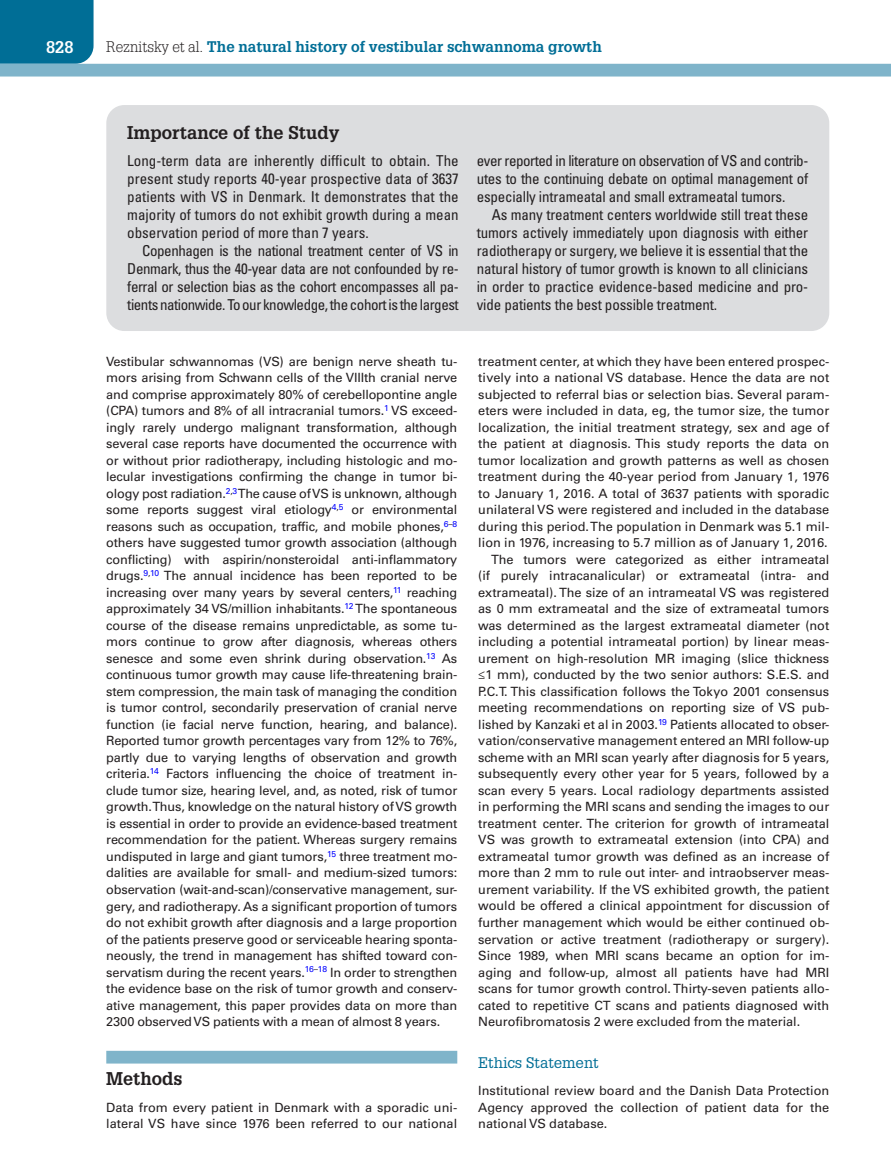
<style>
.page{position:relative;width:891px;height:1175px;background:#fff}
.page>*{position:absolute;margin:0;border:0;box-sizing:border-box;transform-origin:0 0}
.t1{font:700 18px "Glypha LT Std";color:#231f20}
.t2{font:700 16.5px "Glypha LT Std";color:#fff}
.t3{font:condensed 15px/18px "Univers LT Std";letter-spacing:-.01em;color:#231f20;text-align:justify}
.t4{font:700 15px "Glypha LT Std";color:#006e96}
.t5{font:15px "Glypha LT Std";color:#006e96}
.t6{font:12.75px/16.5px "Univers LT Std";letter-spacing:-.005em;color:#231f20;text-align:justify}
.s1{font-weight:300;color:#231f20}
</style>
<div class="page">
<div style="left:0;top:0;width:94px;height:64px;background:#006e96"></div>
<div style="left:0;top:64px;width:891px;height:12px;background:#7fb4ca"></div>
<div style="left:106px;top:1050px;width:351px;height:13px;background:#7fb4ca"></div>
<div style="left:106px;top:105px;width:723px;height:226px;background:#dcdddf;border-radius:18px"></div>
<p class="t2" style="left:46px;top:37px;width:29px">828</p>
<p class="t4" style="left:106px;top:37px;width:497px"><span class="s1">Reznitsky et al.</span> The natural history of vestibular schwannoma growth</p>
<h1 class="t1" style="left:127px;top:121px;width:214px">Importance of the Study</h1>
<p class="t3" style="left:127px;top:151px;width:333px">Long-term data are inherently difficult to obtain. The present study reports 40-year prospective data of 3637 patients with VS in Denmark. It demonstrates that the majority of tumors do not exhibit growth during a mean observation period of more than 7 years.</p>
<p class="t3" style="left:127px;top:241px;width:333px;text-indent:15px">Copenhagen is the national treatment center of VS in Denmark, thus the 40-year data are not confounded by re&shy;ferral or selection bias as the cohort encompasses all pa&shy;tients nationwide. To our knowledge, the cohort is the largest</p>
<p class="t6" style="left:106px;top:353px;width:353px">Vestibular schwannomas (VS) are benign nerve sheath tu&shy;mors arising from Schwann cells of the VIIIth cranial nerve and comprise approximately 80% of cerebellopontine angle (CPA) tumors and 8% of all intracranial tumors.<sup>1</sup> VS exceed&shy;ingly rarely undergo malignant transformation, although several case reports have documented the occurrence with or without prior radiotherapy, including histologic and mo&shy;lecular investigations confirming the change in tumor bi&shy;ology post radiation.<sup>2</sup><sup>,</sup><sup>3</sup> The cause of VS is unknown, although some reports suggest viral etiology<sup>4</sup><sup>,</sup><sup>5</sup> or environmental reasons such as occupation, traffic, and mobile phones,<sup>6</sup><sup>–</sup><sup>8 </sup>others have suggested tumor growth association (although conflicting) with aspirin/nonsteroidal anti-inflammatory drugs.<sup>9</sup><sup>,</sup><sup>10</sup> The annual incidence has been reported to be increasing over many years by several centers,<sup>11</sup> reaching approximately 34 VS/million inhabitants.<sup>12</sup> The spontaneous course of the disease remains unpredictable, as some tu&shy;mors continue to grow after diagnosis, whereas others senesce and some even shrink during observation.<sup>13</sup> As continuous tumor growth may cause life-threatening brain&shy;stem compression, the main task of managing the condition is tumor control, secondarily preservation of cranial nerve function (ie facial nerve function, hearing, and balance).<br>Reported tumor growth percentages vary from 12% to 76%, partly due to varying lengths of observation and growth criteria.<sup>14</sup> Factors influencing the choice of treatment in&shy;clude tumor size, hearing level, and, as noted, risk of tumor growth. Thus, knowledge on the natural history of VS growth is essential in order to provide an evidence-based treatment recommendation for the patient. Whereas surgery remains undisputed in large and giant tumors,<sup>15</sup> three treatment mo&shy;dalities are available for small- and medium-sized tumors: observation (wait-and-scan)/conservative management, sur&shy;gery, and radiotherapy. As a significant proportion of tumors do not exhibit growth after diagnosis and a large proportion of the patients preserve good or serviceable hearing sponta&shy;neously, the trend in management has shifted toward con&shy;servatism during the recent years.<sup>16</sup><sup>–</sup><sup>18</sup> In order to strengthen the evidence base on the risk of tumor growth and conserv&shy;ative management, this paper provides data on more than 2300 observed VS patients with a mean of almost 8 years.</p>
<h1 class="t1" style="left:106px;top:1067px;width:78px">Methods</h1>
<p class="t6" style="left:106px;top:1098px;width:353px">Data from every patient in Denmark with a sporadic uni&shy;lateral VS have since 1976 been referred to our national</p>
<p class="t3" style="left:477px;top:151px;width:333px">ever reported in literature on observation of VS and contrib&shy;utes to the continuing debate on optimal management of especially intrameatal and small extrameatal tumors.</p>
<p class="t3" style="left:477px;top:205px;width:333px;text-indent:15px">As many treatment centers worldwide still treat these tumors actively immediately upon diagnosis with either radiotherapy or surgery, we believe it is essential that the natural history of tumor growth is known to all clinicians in order to practice evidence-based medicine and pro&shy;vide patients the best possible treatment.</p>
<p class="t6" style="left:478px;top:353px;width:353px">treatment center, at which they have been entered prospec-</p>
<p class="t6" style="left:478px;top:369px;width:352px">tively into a national VS database. Hence the data are not</p>
<p class="t6" style="left:478px;top:386px;width:352px">subjected to referral bias or selection bias. Several param-</p>
<p class="t6" style="left:478px;top:402px;width:353px">eters were included in data, eg, the tumor size, the tumor</p>
<p class="t6" style="left:478px;top:419px;width:352px">localization, the initial treatment strategy, sex and age of</p>
<p class="t6" style="left:478px;top:435px;width:352px">the patient at diagnosis. This study reports the data on</p>
<p class="t6" style="left:478px;top:452px;width:352px">tumor localization and growth patterns as well as chosen</p>
<p class="t6" style="left:478px;top:468px;width:353px">treatment during the 40-year period from January 1, 1976</p>
<p class="t6" style="left:478px;top:485px;width:353px">to January 1, 2016. A total of 3637 patients with sporadic</p>
<p class="t6" style="left:478px;top:501px;width:352px">unilateral VS were registered and included in the database</p>
<p class="t6" style="left:478px;top:518px;width:352px">during this period. The population in Denmark was 5.1 mil-</p>
<p class="t6" style="left:478px;top:534px;width:351px">lion in 1976, increasing to 5.7 million as of January 1, 2016.</p>
<p class="t6" style="left:491px;top:551px;width:340px">The tumors were categorized as either intrameatal</p>
<p class="t6" style="left:478px;top:567px;width:352px">(if purely intracanalicular) or extrameatal (intra- and</p>
<p class="t6" style="left:478px;top:584px;width:353px">extrameatal). The size of an intrameatal VS was registered</p>
<p class="t6" style="left:478px;top:600px;width:353px">as 0 mm extrameatal and the size of extrameatal tumors</p>
<p class="t6" style="left:478px;top:617px;width:352px">was determined as the largest extrameatal diameter (not</p>
<p class="t6" style="left:478px;top:633px;width:352px">including a potential intrameatal portion) by linear meas-</p>
<p class="t6" style="left:478px;top:650px;width:352px">urement on high-resolution MR imaging (slice thickness</p>
<p class="t6" style="left:478px;top:666px;width:352px">≤1 mm), conducted by the two senior authors: S.E.S. and</p>
<p class="t6" style="left:478px;top:683px;width:352px">P.C.T. This classification follows the Tokyo 2001 consensus</p>
<p class="t6" style="left:478px;top:699px;width:353px">meeting recommendations on reporting size of VS pub-</p>
<p class="t6" style="left:478px;top:716px;width:353px">lished by Kanzaki et al in 2003.<sup>19</sup> Patients allocated to obser-</p>
<p class="t6" style="left:478px;top:732px;width:353px">vation/conservative management entered an MRI follow-up</p>
<p class="t6" style="left:478px;top:749px;width:352px">scheme with an MRI scan yearly after diagnosis for 5 years,</p>
<p class="t6" style="left:478px;top:765px;width:353px">subsequently every other year for 5 years, followed by a</p>
<p class="t6" style="left:478px;top:782px;width:353px">scan every 5 years. Local radiology departments assisted</p>
<p class="t6" style="left:478px;top:798px;width:353px">in performing the MRI scans and sending the images to our</p>
<p class="t6" style="left:478px;top:815px;width:352px">treatment center. The criterion for growth of intrameatal</p>
<p class="t6" style="left:478px;top:831px;width:353px">VS was growth to extrameatal extension (into CPA) and</p>
<p class="t6" style="left:478px;top:848px;width:352px">extrameatal tumor growth was defined as an increase of</p>
<p class="t6" style="left:478px;top:864px;width:353px">more than 2 mm to rule out inter- and intraobserver meas-</p>
<p class="t6" style="left:478px;top:881px;width:352px">urement variability. If the VS exhibited growth, the patient</p>
<p class="t6" style="left:478px;top:897px;width:353px">would be offered a clinical appointment for discussion of</p>
<p class="t6" style="left:478px;top:914px;width:353px">further management which would be either continued ob-</p>
<p class="t6" style="left:478px;top:930px;width:352px">servation or active treatment (radiotherapy or surgery).</p>
<p class="t6" style="left:478px;top:947px;width:352px">Since 1989, when MRI scans became an option for im-</p>
<p class="t6" style="left:478px;top:963px;width:353px">aging and follow-up, almost all patients have had MRI</p>
<p class="t6" style="left:478px;top:980px;width:352px">scans for tumor growth control. Thirty-seven patients allo-</p>
<p class="t6" style="left:478px;top:996px;width:352px">cated to repetitive CT scans and patients diagnosed with</p>
<p class="t6" style="left:478px;top:1013px;width:323px">Neurofibromatosis 2 were excluded from the material.</p>
<p class="t5" style="left:478px;top:1053px;width:122px">Ethics Statement</p>
<p class="t6" style="left:478px;top:1082px;width:352px">Institutional review board and the Danish Data Protection Agency approved the collection of patient data for the national VS database.</p>
</div>
